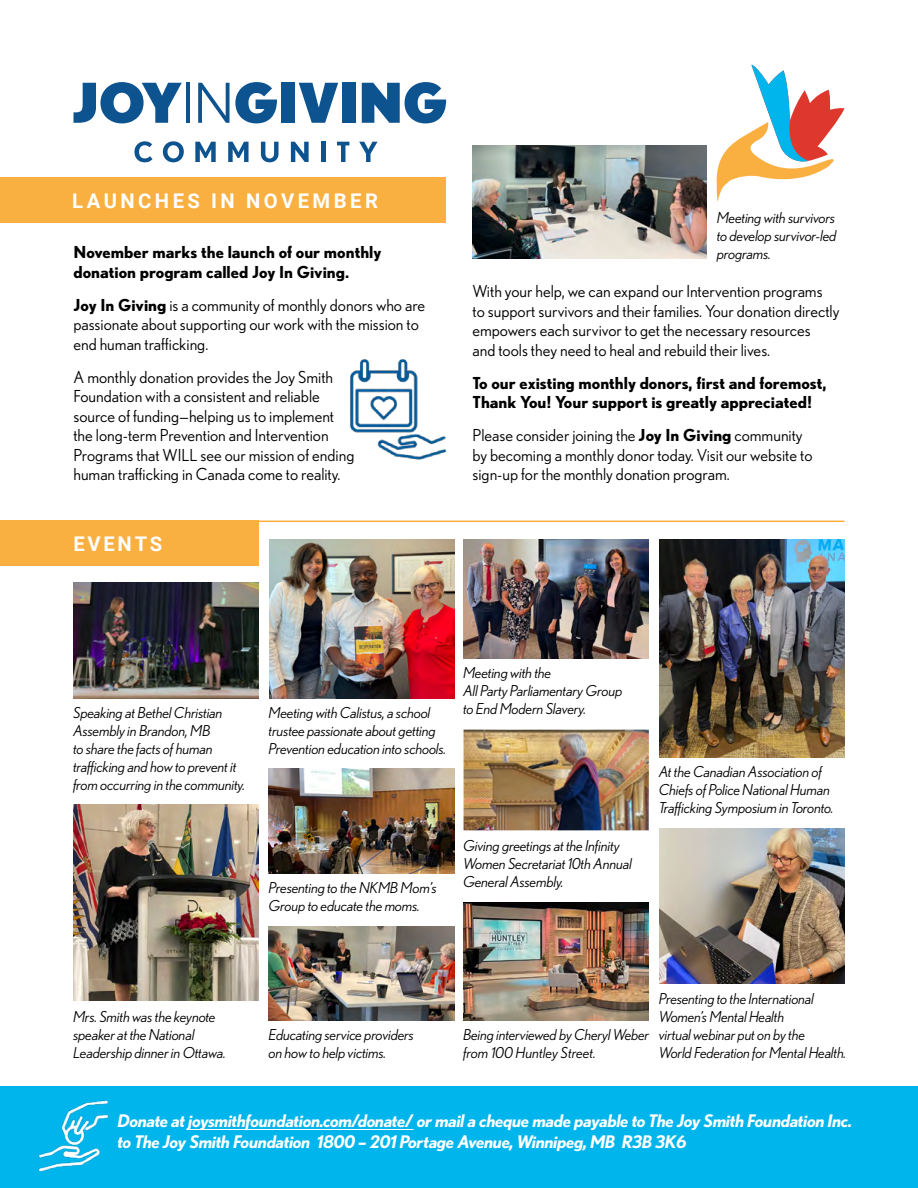
<style>
.page{position:relative;width:918px;height:1188px;background:#fff}
.page>*{position:absolute;margin:0;border:0;box-sizing:border-box;transform-origin:0 0}
.t1{font:700 20.25px "Roboto";letter-spacing:.115em;color:#fff}
.t2{font:700 20.25px "Roboto";letter-spacing:.17em;color:#fff}
.t3{font:700 20.25px "Roboto";letter-spacing:.135em;color:#fff}
.t4{font:italic 700 17.4px/20.5px "Nobel";letter-spacing:-.02em;color:#fff}
.t5{font:16.5px/19.5px "Nobel";color:#000}
.t6{font:700 16.5px/19.5px "Nobel";color:#000}
.t7{font:italic 15px/18px "Nobel";letter-spacing:-.01em;color:#000}
.s1{font-weight:700}
</style>
<div class="page">
<img style="left:73px;top:805px;width:186px;height:196px">
<svg style="left:73px;top:82px;width:109px;height:41px"></svg>
<hr style="left:186px;top:83px;width:4px;height:40px;background:#0c5390">
<svg style="left:198px;top:82px;width:79px;height:41px"></svg>
<div style="left:282px;top:83px;width:13px;height:40px;background:#0c5390"></div>
<svg style="left:299px;top:83px;width:39px;height:40px"></svg>
<div style="left:342px;top:83px;width:13px;height:40px;background:#0c5390"></div>
<svg style="left:362px;top:82px;width:84px;height:41px"></svg>
<svg style="left:134px;top:141px;width:19px;height:21px"></svg>
<svg style="left:163px;top:141px;width:21px;height:21px"></svg>
<svg style="left:195px;top:142px;width:21px;height:20px"></svg>
<svg style="left:228px;top:142px;width:21px;height:20px"></svg>
<svg style="left:261px;top:142px;width:18px;height:20px"></svg>
<svg style="left:291px;top:142px;width:18px;height:20px"></svg>
<div style="left:321px;top:142px;width:5px;height:20px;background:#0c5390"></div>
<svg style="left:337px;top:142px;width:12px;height:20px"></svg>
<svg style="left:359px;top:142px;width:19px;height:20px"></svg>
<div style="left:0;top:178px;width:446px;height:45px;background:#fab040"></div>
<div style="left:0;top:521px;width:259px;height:45px;background:#fab040"></div>
<hr style="left:73px;top:521px;width:772px;height:1px;background:#fbb040">
<img style="left:73px;top:583px;width:186px;height:115px">
<img style="left:464px;top:730px;width:185px;height:100px">
<img style="left:270px;top:539px;width:184px;height:159px">
<img style="left:269px;top:769px;width:185px;height:104px">
<img style="left:269px;top:927px;width:185px;height:94px">
<img style="left:472px;top:145px;width:234px;height:114px">
<img style="left:659px;top:539px;width:186px;height:218px">
<img style="left:463px;top:539px;width:186px;height:119px">
<img style="left:659px;top:829px;width:185px;height:155px">
<img style="left:463px;top:902px;width:186px;height:119px">
<svg style="left:716px;top:65px;width:129px;height:137px"></svg>
<img style="left:350px;top:359px;width:97px;height:101px">
<div style="left:0;top:1086px;width:918px;height:102px;background:#00b5eb"></div>
<hr style="left:189px;top:1129px;width:225px;height:1px;background:#fff">
<img style="left:39px;top:1100px;width:70px;height:72px">
<h1 class="t1" style="left:74px;top:181px;width:286px">LAUNCHES IN NOVEMBER</h1>
<h1 class="t2" style="left:72px;top:186px;width:307px">LAUNCHES IN NOVEMBER</h1>
<p class="t6" style="left:73px;top:242px;width:309px">November marks the launch of our monthly donation program called Joy In Giving.</p>
<p class="t5" style="left:73px;top:295px;width:353px"><span class="s1">Joy In Giving</span> is a community of monthly donors who are passionate about supporting our work with the mission to end human trafficking.</p>
<p class="t5" style="left:73px;top:367px;width:282px">A monthly donation provides the Joy Smith Foundation with a consistent and reliable source of funding—helping us to implement the long-term Prevention and Intervention Programs that WILL see our mission of ending human trafficking in Canada come to reality.</p>
<h1 class="t3" style="left:73px;top:529px;width:90px">EVENTS</h1>
<p class="t7" style="left:717px;top:208px;width:121px;text-align:justify">Meeting with survivors to develop survivor-led programs.</p>
<p class="t5" style="left:472px;top:281px;width:369px">With your help, we can expand our Intervention programs<br>to support survivors and their families. Your donation directly empowers each survivor to get the necessary resources<br>and tools they need to heal and rebuild their lives.</p>
<p class="t6" style="left:472px;top:373px;width:356px">To our existing monthly donors, first and foremost,<br>Thank You! Your support is greatly appreciated!</p>
<p class="t5" style="left:472px;top:425px;width:341px">Please consider joining the <span class="s1">Joy In Giving</span> community by becoming a monthly donor today. Visit our website to sign-up for the monthly donation program.</p>
<p class="t7" style="left:73px;top:703px;width:174px">Speaking at Bethel Christian<br>Assembly in Brandon, MB<br>to share the facts of human trafficking and how to prevent it from occurring in the community.</p>
<p class="t7" style="left:269px;top:703px;width:179px">Meeting with Calistus, a school trustee passionate about getting<br>Prevention education into schools.</p>
<p class="t7" style="left:463px;top:663px;width:161px">Meeting with the<br>All Party Parliamentary Group to End Modern Slavery.</p>
<p class="t7" style="left:269px;top:878px;width:170px">Presenting to the NKMB Mom’s<br>Group to educate the moms.</p>
<p class="t7" style="left:464px;top:836px;width:170px">Giving greetings at the Infinity<br>Women Secretariat 10th Annual<br>General Assembly.</p>
<p class="t7" style="left:659px;top:763px;width:176px">At the Canadian Association of<br>Chiefs of Police National Human<br>Trafficking Symposium in Toronto.</p>
<p class="t7" style="left:73px;top:1007px;width:154px">Mrs. Smith was the keynote speaker at the National<br>Leadership dinner in Ottawa.</p>
<p class="t7" style="left:269px;top:1025px;width:147px">Educating service providers on how to help victims.</p>
<p class="t7" style="left:463px;top:1025px;width:188px">Being interviewed by Cheryl Weber from 100 Huntley Street.</p>
<p class="t7" style="left:659px;top:989px;width:189px">Presenting to the International<br>Women’s Mental Health<br>virtual webinar put on by the<br>World Federation for Mental Health.</p>
<p class="t4" style="left:118px;top:1110px;width:736px">Donate at joysmithfoundation.com/donate/ or mail a cheque made payable to The Joy Smith Foundation Inc. to The Joy Smith Foundation 1800 – 201 Portage Avenue, Winnipeg, MB R3B 3K6</p>
</div>
